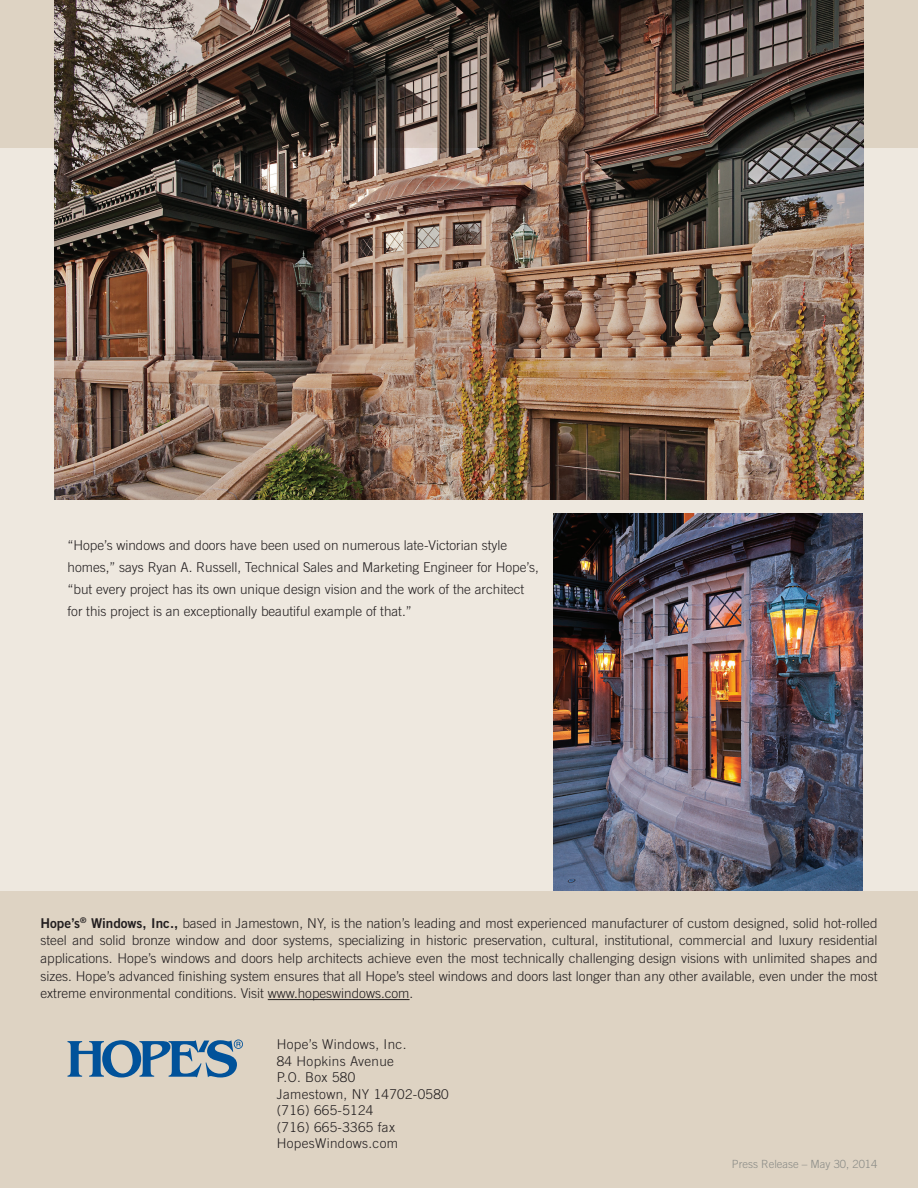
<style>
.page{position:relative;width:918px;height:1188px;background:#eee8df}
.page>*{position:absolute;margin:0;border:0;box-sizing:border-box;transform-origin:0 0}
.t1{font:300 13.5px/17.7px "Trade Gothic LT Std";color:#231f20;text-align:justify}
.t2{font:300 13.5px/16.5px "Trade Gothic LT Std";letter-spacing:.025em;color:#231f20}
.t3{font:300 11.25px "Trade Gothic LT Std";color:#8b8c87}
.s1{font-family:"Trade Gothic LT Std Bd 2";font-weight:400}
</style>
<div class="page">
<img style="left:54px;top:148px;width:810px;height:351px">
<div style="left:0;top:891px;width:918px;height:297px;background:#ded3c3"></div>
<svg style="left:68px;top:1040px;width:175px;height:37px"></svg>
<hr style="left:268px;top:999px;width:142px;height:1px;background:#231f20">
<img style="left:554px;top:513px;width:309px;height:378px">
<img style="left:0;top:0;width:918px;height:148px">
<p class="t1" style="left:68px;top:534px;width:473px;line-height:22.2px;text-align:left">“Hope’s windows and doors have been used on numerous late-Victorian style homes,” says Ryan A. Russell, Technical Sales and Marketing Engineer for Hope’s, “but every project has its own unique design vision and the work of the architect for this project is an exceptionally beautiful example of that.”</p>
<p class="t1" style="left:40px;top:914px;width:839px"><span class="s1">Hope’s</span><sup>®</sup> <span class="s1">Windows, Inc.,</span> based in Jamestown, NY, is the nation’s leading and most experienced manufacturer of custom designed, solid hot-rolled steel and solid bronze window and door systems, specializing in historic preservation, cultural, institutional, commercial and luxury residential applications. Hope’s windows and doors help architects achieve even the most technically challenging design visions with unlimited shapes and sizes. Hope’s advanced finishing system ensures that all Hope’s steel windows and doors last longer than any other available, even under the most extreme environmental conditions. Visit www.hopeswindows.com.</p>
<p class="t2" style="left:277px;top:1036px;width:174px">Hope’s Windows, Inc.<br>84 Hopkins Avenue<br>P.O. Box 580<br>Jamestown, NY 14702-0580 (716) 665-5124<br>(716) 665-3365 fax<br>HopesWindows.com</p>
<p class="t3" style="left:732px;top:1157px;width:147px">Press Release – May 30, 2014</p>
</div>
